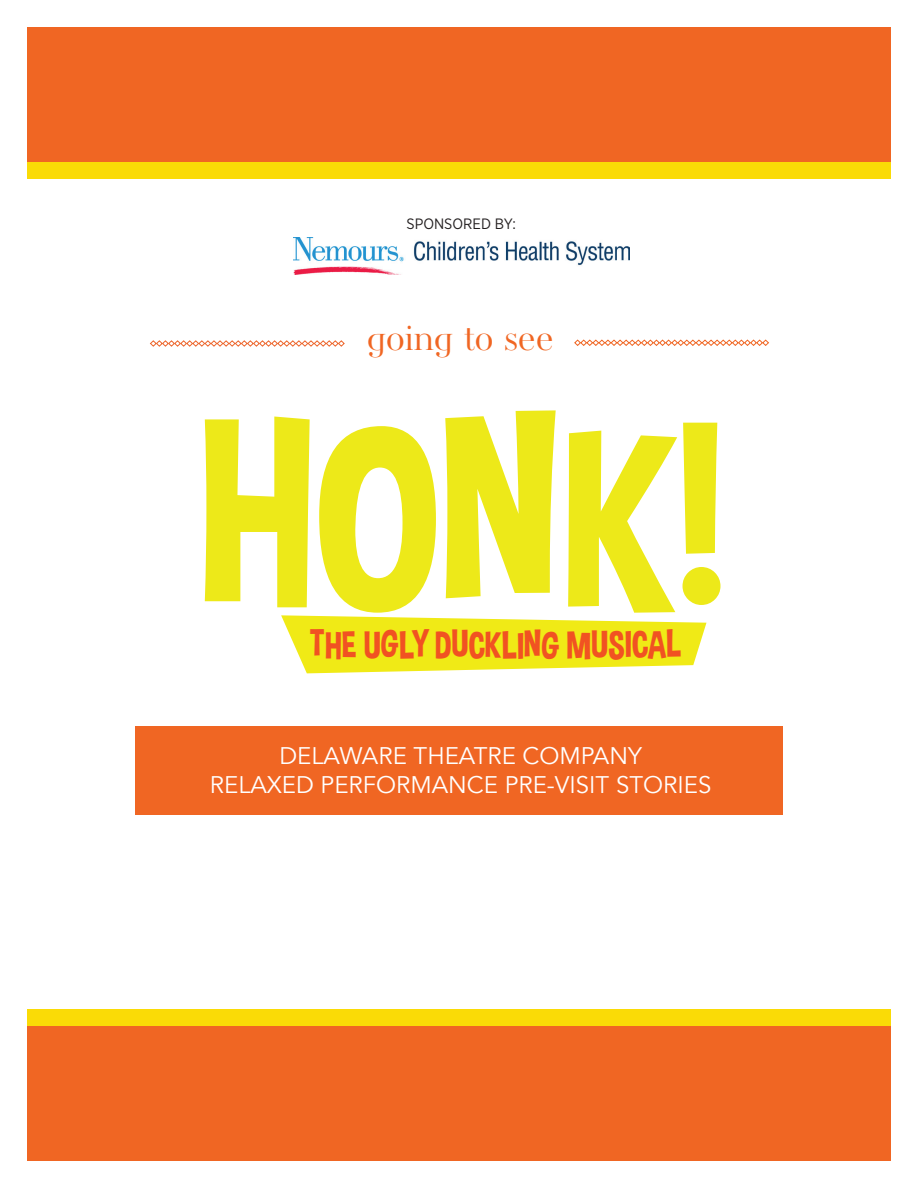
<style>
.page{position:relative;width:918px;height:1188px;background:#fff}
.page>*{position:absolute;margin:0;border:0;box-sizing:border-box;transform-origin:0 0}
.t1{font:265.35px "Dimbo";color:#ede919}
.t2{font:38.25px "Dimbo";color:#f15222}
.t3{font:300 36px "AW Conqueror Std Didot";color:#f06623}
.t4{font:24px/28.8px "Avenir";color:#fff;text-align:center}
.t5{font:15px "Gotham Narrow";color:#231f20}
</style>
<div class="page">
<div style="left:27px;top:27px;width:864px;height:135px;background:#f06623"></div>
<div style="left:27px;top:162px;width:864px;height:16px;background:#fadb06"></div>
<div style="left:27px;top:1026px;width:864px;height:135px;background:#f06623"></div>
<div style="left:27px;top:1010px;width:864px;height:16px;background:#fadb06"></div>
<div style="left:135px;top:726px;width:648px;height:88px;background:#f06623"></div>
<svg style="left:150px;top:340px;width:195px;height:7px"></svg>
<svg style="left:574px;top:339px;width:195px;height:7px"></svg>
<svg style="left:281px;top:615px;width:425px;height:58px"></svg>
<img style="left:294px;top:237px;width:335px;height:37px">
<p class="t5" style="left:407px;top:215px;width:111px">SPONSORED BY:</p>
<h3 class="t3" style="left:367px;top:320px;width:188px">going to see</h3>
<h1 class="t1" style="left:199px;top:352px;width:525px">HONK!</h1>
<h2 class="t2" style="left:309px;top:622px;width:374px">THE UGLY DUCKLING MUSICAL</h2>
<p class="t4" style="left:210px;top:742px;width:503px">DELAWARE THEATRE COMPANY<br>RELAXED PERFORMANCE PRE-VISIT STORIES</p>
</div>
